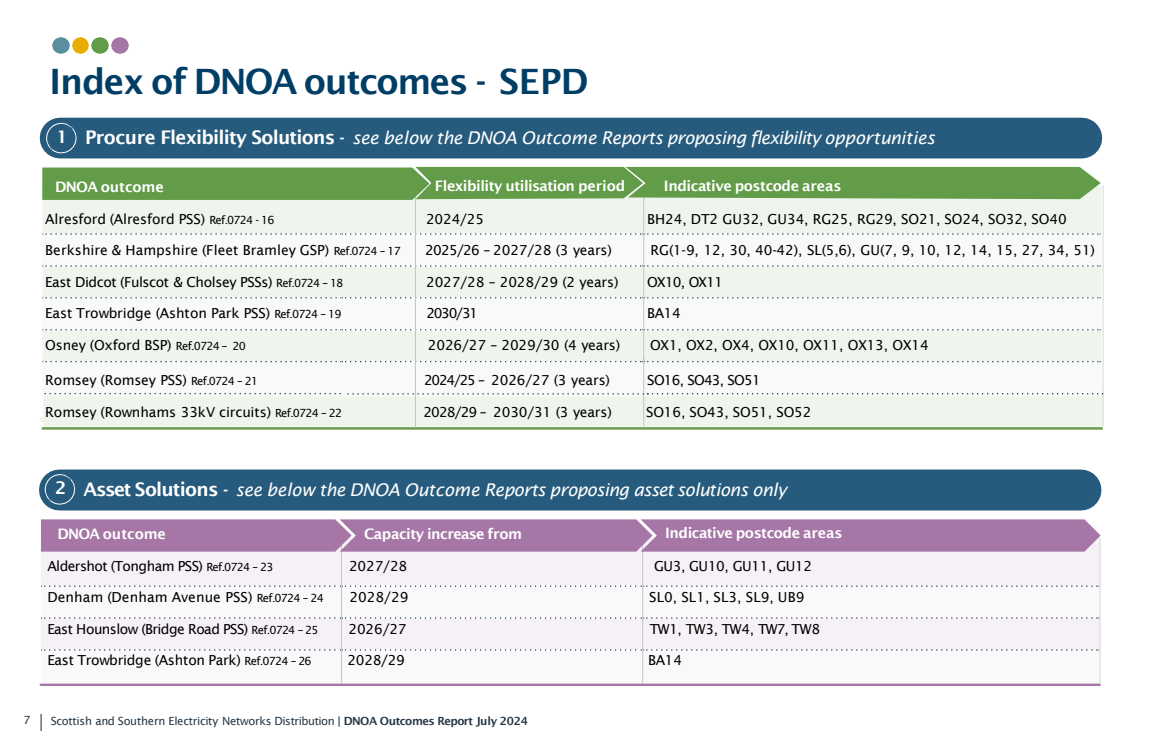
<style>
.page{position:relative;width:1169px;height:745px;background:#fff}
.page>*{position:absolute;margin:0;border:0;box-sizing:border-box;transform-origin:0 0}
.t1{font:600 35px "Lucida Sans";letter-spacing:-.035em;color:#003e66}
.t2{font:italic 17.5px "Lucida Sans";letter-spacing:-.025em;color:#fff}
.t3{font:600 17.5px "Lucida Sans";color:#fff}
.t4{font:600 14.38px "Lucida Sans";letter-spacing:-.03em;color:#fff}
.t5{font:13.75px "Lucida Sans";letter-spacing:-.01em;color:#000}
.t6{font:13.75px "Lucida Sans";letter-spacing:-.04em;color:#000}
.t7{font:13.75px "Lucida Sans";letter-spacing:-.03em;color:#000}
.t8{font:13.75px "Lucida Sans";letter-spacing:-.035em;color:#000}
.t9{font:13.75px "Lucida Sans";letter-spacing:-.055em;color:#000}
.t10{font:13.75px "Lucida Sans";letter-spacing:-.06em;color:#000}
.Slide{font:11.25px "Lucida Sans";letter-spacing:-.025em;color:#253746}
.s1{font-weight:600;font-style:normal;font-size:18.75px}
.s2{font-weight:600;font-style:normal}
.s3{font-size:11.25px}
.s4{font-weight:600}
</style>
<div class="page">
<div style="left:43px;top:389px;width:1060px;height:38px;background:#eff5ed"></div>
<div style="left:42px;top:200px;width:1059px;height:33px;background:#eff5ed"></div>
<div style="left:42px;top:362px;width:1059px;height:34px;background:#f7faf6"></div>
<svg style="left:42px;top:427px;width:1061px;height:2px;background:#72a65c"></svg>
<svg style="left:42px;top:233px;width:1059px;height:129px"></svg>
<hr style="left:1102px;top:185px;width:2px;height:56px;background:#dedfdf">
<hr style="left:1102px;top:241px;width:2px;height:37px;background:#dedfdf">
<hr style="left:1102px;top:278px;width:2px;height:36px;background:#dedfdf">
<hr style="left:1102px;top:314px;width:2px;height:37px;background:#dedfdf">
<hr style="left:1102px;top:351px;width:2px;height:36px;background:#dedfdf">
<hr style="left:1102px;top:387px;width:2px;height:39px;background:#dedfdf">
<hr style="left:643px;top:185px;width:1px;height:49px;background:#c4c4c4">
<hr style="left:643px;top:234px;width:1px;height:32px;background:#c4c4c4">
<hr style="left:643px;top:266px;width:1px;height:32px;background:#c4c4c4">
<hr style="left:643px;top:298px;width:1px;height:32px;background:#c4c4c4">
<hr style="left:643px;top:330px;width:1px;height:31px;background:#c4c4c4">
<img style="left:111px;top:37px;width:17px;height:17px">
<img style="left:92px;top:37px;width:16px;height:17px">
<img style="left:72px;top:37px;width:17px;height:17px">
<img style="left:52px;top:37px;width:17px;height:17px">
<div style="left:40px;top:118px;width:1062px;height:40px;background:#265b7d"></div>
<svg style="left:46px;top:123px;width:31px;height:30px"></svg>
<div style="left:41px;top:551px;width:1058px;height:34px;background:#f6f1f6"></div>
<svg style="left:41px;top:650px;width:1058px;height:33px"></svg>
<svg style="left:41px;top:585px;width:1058px;height:65px"></svg>
<svg style="left:40px;top:683px;width:1061px;height:2px;background:#bf9dbf"></svg>
<hr style="left:1099px;top:537px;width:2px;height:49px;background:#dedfdf">
<hr style="left:1099px;top:586px;width:2px;height:32px;background:#dedfdf">
<hr style="left:1099px;top:618px;width:2px;height:31px;background:#dedfdf">
<hr style="left:1099px;top:649px;width:2px;height:34px;background:#dedfdf">
<hr style="left:341px;top:537px;width:1px;height:49px;background:#c4c4c4">
<hr style="left:341px;top:586px;width:1px;height:32px;background:#c4c4c4">
<hr style="left:341px;top:618px;width:1px;height:31px;background:#c4c4c4">
<hr style="left:341px;top:649px;width:1px;height:34px;background:#c4c4c4">
<hr style="left:642px;top:537px;width:1px;height:49px;background:#c4c4c4">
<hr style="left:642px;top:586px;width:1px;height:32px;background:#c4c4c4">
<hr style="left:642px;top:618px;width:1px;height:31px;background:#c4c4c4">
<hr style="left:642px;top:649px;width:1px;height:34px;background:#c4c4c4">
<div style="left:41px;top:519px;width:1060px;height:32px;background:#a677a6"></div>
<div style="left:39px;top:469px;width:1062px;height:41px;background:#265b7d"></div>
<svg style="left:45px;top:474px;width:30px;height:30px"></svg>
<svg style="left:40px;top:714px;width:2px;height:16px"></svg>
<hr style="left:415px;top:195px;width:1px;height:232px;background:#c4c4c4">
<hr style="left:643px;top:356px;width:1px;height:70px;background:#c4c4c4">
<svg style="left:45px;top:393px;width:1059px;height:1px"></svg>
<svg style="left:42px;top:167px;width:1059px;height:33px;background:#69a051"></svg>
<h2 class="t1" style="left:50px;top:62px;width:540px">Index of DNOA outcomes - SEPD</h2>
<p class="t3" style="left:56px;top:127px;width:13px">1</p>
<p class="t2" style="left:85px;top:128px;width:851px"><span class="s1">Procure Flexibility Solutions</span> <span class="s2">-</span> see below the DNOA Outcome Reports proposing flexibility opportunities</p>
<p class="t4" style="left:55px;top:178px;width:110px">DNOA outcome</p>
<p class="t4" style="left:435px;top:178px;width:192px">Flexibility utilisation period</p>
<p class="t4" style="left:664px;top:177px;width:179px">Indicative postcode areas</p>
<p class="t5" style="left:45px;top:211px;width:231px">Alresford (Alresford PSS) <span class="s3">Ref.0724 - 16</span></p>
<p class="t5" style="left:426px;top:211px;width:60px">2024/25</p>
<p class="t5" style="left:647px;top:211px;width:421px">BH24, DT2 GU32, GU34, RG25, RG29, SO21, SO24, SO32, SO40</p>
<p class="t5" style="left:45px;top:242px;width:357px">Berkshire &amp; Hampshire (Fleet Bramley GSP) <span class="s3">Ref.0724 – 17</span></p>
<p class="t5" style="left:425px;top:242px;width:188px">2025/26 – 2027/28 (3 years)</p>
<p class="t5" style="left:650px;top:242px;width:446px">RG(1-9, 12, 30, 40-42), SL(5,6), GU(7, 9, 10, 12, 14, 15, 27, 34, 51)</p>
<p class="t7" style="left:45px;top:274px;width:300px">East Didcot (Fulscot &amp; Cholsey PSSs) <span class="s3">Ref.0724 – 18</span></p>
<p class="t5" style="left:426px;top:274px;width:194px">2027/28 – 2028/29 (2 years)</p>
<p class="t10" style="left:647px;top:274px;width:77px">OX10, OX11</p>
<p class="t5" style="left:45px;top:305px;width:298px">East Trowbridge (Ashton Park PSS) <span class="s3">Ref.0724 – 19</span></p>
<p class="t5" style="left:426px;top:305px;width:53px">2030/31</p>
<p class="t5" style="left:647px;top:305px;width:35px">BA14</p>
<p class="t5" style="left:45px;top:337px;width:202px">Osney (Oxford BSP) <span class="s3">Ref.0724 – 20</span></p>
<p class="t5" style="left:428px;top:337px;width:194px">2026/27 – 2029/30 (4 years)</p>
<p class="t5" style="left:650px;top:337px;width:280px">OX1, OX2, OX4, OX10, OX11, OX13, OX14</p>
<p class="t5" style="left:45px;top:372px;width:214px">Romsey (Romsey PSS) <span class="s3">Ref.0724 – 21</span></p>
<p class="t5" style="left:424px;top:372px;width:187px">2024/25 – 2026/27 (3 years)</p>
<p class="t9" style="left:647px;top:372px;width:115px">SO16, SO43, SO51</p>
<p class="t5" style="left:45px;top:403px;width:298px">Romsey (Rownhams 33kV circuits) <span class="s3">Ref.0724 – 22</span></p>
<p class="t5" style="left:423px;top:403px;width:190px">2028/29 – 2030/31 (3 years)</p>
<p class="t5" style="left:646px;top:403px;width:167px">SO16, SO43, SO51, SO52</p>
<p class="t3" style="left:55px;top:478px;width:13px">2</p>
<p class="t2" style="left:84px;top:479px;width:705px"><span class="s1">Asset Solutions</span> <span class="s2">-</span> see below the DNOA Outcome Reports proposing asset solutions only</p>
<p class="t4" style="left:57px;top:525px;width:110px">DNOA outcome</p>
<p class="t4" style="left:364px;top:525px;width:159px">Capacity increase from</p>
<p class="t4" style="left:665px;top:524px;width:179px">Indicative postcode areas</p>
<p class="t6" style="left:47px;top:557px;width:228px">Aldershot (Tongham PSS) <span class="s3">Ref.0724 – 23</span></p>
<p class="t5" style="left:349px;top:557px;width:60px">2027/28</p>
<p class="t8" style="left:654px;top:557px;width:160px">GU3, GU10, GU11, GU12</p>
<p class="t5" style="left:47px;top:589px;width:278px">Denham (Denham Avenue PSS) <span class="s3">Ref.0724 – 24</span></p>
<p class="t5" style="left:349px;top:589px;width:61px">2028/29</p>
<p class="t5" style="left:649px;top:589px;width:157px">SL0, SL1, SL3, SL9, UB9</p>
<p class="t6" style="left:47px;top:620px;width:273px">East Hounslow (Bridge Road PSS) <span class="s3">Ref.0724 – 25</span></p>
<p class="t5" style="left:348px;top:620px;width:60px">2026/27</p>
<p class="t6" style="left:650px;top:620px;width:172px">TW1, TW3, TW4, TW7, TW8</p>
<p class="t5" style="left:47px;top:652px;width:266px">East Trowbridge (Ashton Park) <span class="s3">Ref.0724 – 26</span></p>
<p class="t5" style="left:348px;top:652px;width:59px">2028/29</p>
<p class="t5" style="left:648px;top:652px;width:35px">BA14</p>
<p class="Slide" style="left:23px;top:713px;width:9px">7</p>
<p class="Slide" style="left:51px;top:714px;width:479px">Scottish and Southern Electricity Networks Distribution <span class="s4">| DNOA Outcomes Report July 2024</span></p>
</div>
